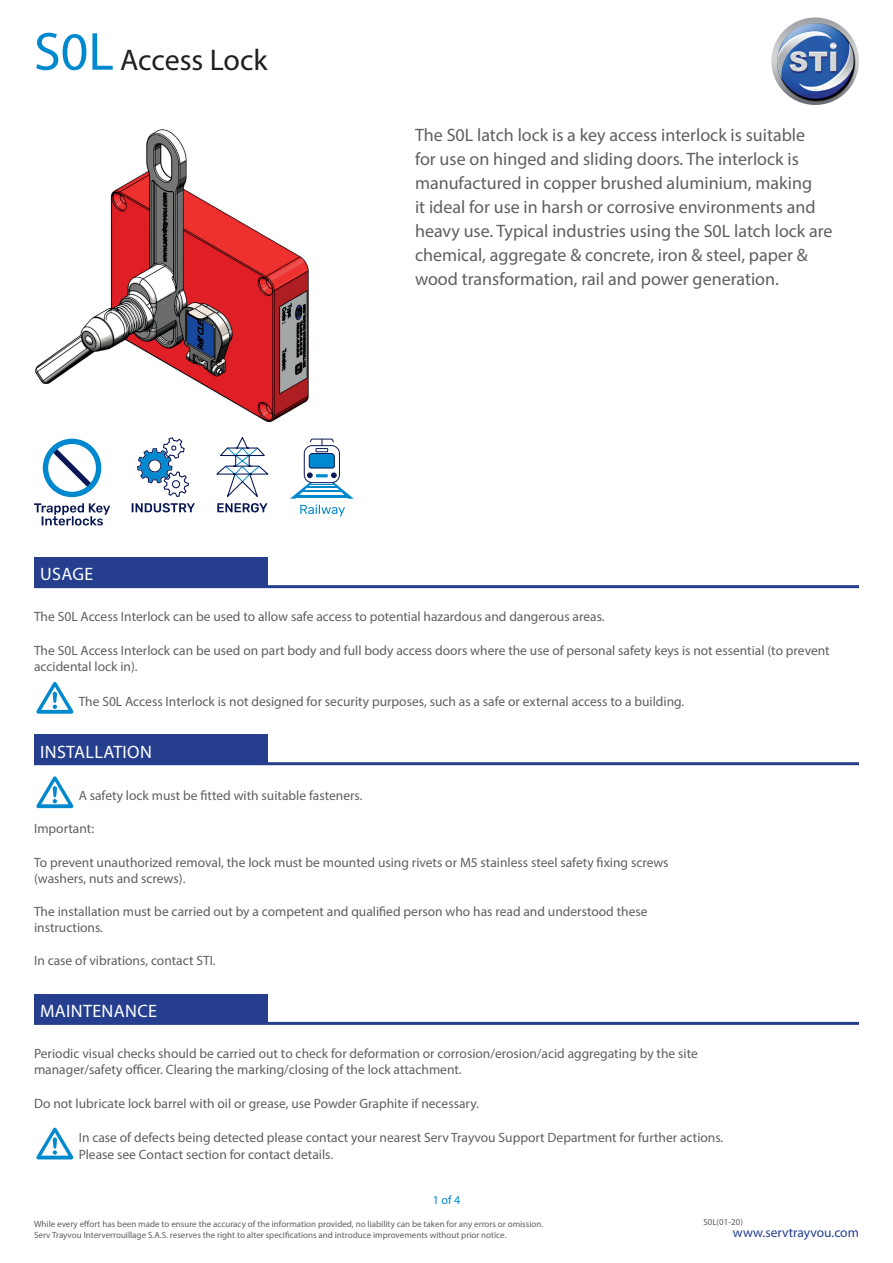
<style>
.page{position:relative;width:893px;height:1263px;background:#fff}
.page>*{position:absolute;margin:0;border:0;box-sizing:border-box;transform-origin:0 0}
.t1{font:30px "Myriad Pro";letter-spacing:-.005em;color:#231f20}
.t2{font:18px/24px "Myriad Pro";color:#5f5f62}
.t3{font:18px "Myriad Pro";letter-spacing:.02em;color:#fff}
.t4{font:13.5px/16.2px "Myriad Pro";color:#5f5f62}
.t5{font:13.5px "Myriad Pro";color:#253f8e}
.t6{font:12px "Myriad Pro";color:#0089cf}
.t7{font:9px/10.8px "Myriad Pro";color:#5f5f62}
.s1{font-size:54px;color:#0089cf}
</style>
<div class="page">
<img style="left:35px;top:129px;width:274px;height:294px">
<svg style="left:216px;top:437px;width:53px;height:75px"></svg>
<svg style="left:137px;top:437px;width:52px;height:60px"></svg>
<svg style="left:132px;top:503px;width:63px;height:9px"></svg>
<svg style="left:300px;top:505px;width:45px;height:11px"></svg>
<svg style="left:290px;top:438px;width:64px;height:61px"></svg>
<svg style="left:46px;top:441px;width:52px;height:53px"></svg>
<div style="left:43px;top:439px;width:58px;height:58px;border:5px solid #0089cf;border-radius:50%"></div>
<svg style="left:34px;top:503px;width:76px;height:22px"></svg>
<div style="left:34px;top:557px;width:234px;height:30px;background:#253f8e"></div>
<hr style="left:34px;top:585px;width:234px;height:3px;background:#253f8e">
<hr style="left:268px;top:585px;width:591px;height:3px;background:#253f8e">
<svg style="left:36px;top:682px;width:37px;height:32px"></svg>
<div style="left:34px;top:734px;width:234px;height:30px;background:#253f8e"></div>
<hr style="left:34px;top:762px;width:234px;height:3px;background:#253f8e">
<hr style="left:268px;top:762px;width:591px;height:3px;background:#253f8e">
<svg style="left:36px;top:776px;width:37px;height:32px"></svg>
<div style="left:34px;top:993px;width:234px;height:30px;background:#253f8e"></div>
<hr style="left:34px;top:1022px;width:234px;height:3px;background:#253f8e">
<hr style="left:268px;top:1022px;width:591px;height:3px;background:#253f8e">
<svg style="left:36px;top:1128px;width:37px;height:31px"></svg>
<img style="left:771px;top:17px;width:88px;height:88px;border-radius:44px">
<img style="left:778px;top:24px;width:75px;height:74px">
<img style="left:777px;top:31px;width:55px;height:48px">
<img style="left:799px;top:43px;width:55px;height:48px">
<h1 class="t1" style="left:34px;top:41px;width:235px"><span class="s1">S0L</span> Access Lock</h1>
<p class="t2" style="left:415px;top:123px;width:419px">The S0L latch lock is a key access interlock is suitable<br>for use on hinged and sliding doors. The interlock is manufactured in copper brushed aluminium, making<br>it ideal for use in harsh or corrosive environments and heavy use. Typical industries using the S0L latch lock are chemical, aggregate &amp; concrete, iron &amp; steel, paper &amp; wood transformation, rail and power generation.</p>
<h2 class="t3" style="left:40px;top:563px;width:55px">USAGE</h2>
<p class="t4" style="left:34px;top:608px;width:572px">The S0L Access Interlock can be used to allow safe access to potential hazardous and dangerous areas.</p>
<p class="t4" style="left:34px;top:642px;width:797px">The S0L Access Interlock can be used on part body and full body access doors where the use of personal safety keys is not essential (to prevent accidental lock in).</p>
<p class="t4" style="left:79px;top:693px;width:607px">The S0L Access Interlock is not designed for security purposes, such as a safe or external access to a building.</p>
<h2 class="t3" style="left:40px;top:740px;width:113px">INSTALLATION</h2>
<p class="t4" style="left:79px;top:787px;width:285px">A safety lock must be fitted with suitable fasteners.</p>
<p class="t4" style="left:34px;top:820px;width:62px">Important:</p>
<p class="t4" style="left:34px;top:854px;width:636px">To prevent unauthorized removal, the lock must be mounted using rivets or M5 stainless steel safety fixing screws (washers, nuts and screws).</p>
<p class="t4" style="left:34px;top:903px;width:615px">The installation must be carried out by a competent and qualified person who has read and understood these instructions.</p>
<p class="t4" style="left:34px;top:952px;width:183px">In case of vibrations, contact STI.</p>
<h2 class="t3" style="left:40px;top:1000px;width:118px">MAINTENANCE</h2>
<p class="t4" style="left:34px;top:1045px;width:665px">Periodic visual checks should be carried out to check for deformation or corrosion/erosion/acid aggregating by the site manager/safety officer. Clearing the marking/closing of the lock attachment.</p>
<p class="t4" style="left:34px;top:1095px;width:446px">Do not lubricate lock barrel with oil or grease, use Powder Graphite if necessary.</p>
<p class="t4" style="left:79px;top:1129px;width:646px">In case of defects being detected please contact your nearest Serv Trayvou Support Department for further actions.<br>Please see Contact section for contact details.</p>
<p class="t6" style="left:433px;top:1193px;width:29px">1 of 4</p>
<p class="t7" style="left:34px;top:1218px;width:511px">While every effort has been made to ensure the accuracy of the information provided, no liability can be taken for any errors or omission.<br>Serv Trayvou Interverrouillage S.A.S. reserves the right to alter specifications and introduce improvements without prior notice.</p>
<p class="t7" style="left:703px;top:1216px;width:41px">S0L(01-20)</p>
<p class="t5" style="left:733px;top:1224px;width:128px">www.servtrayvou.com</p>
</div>
